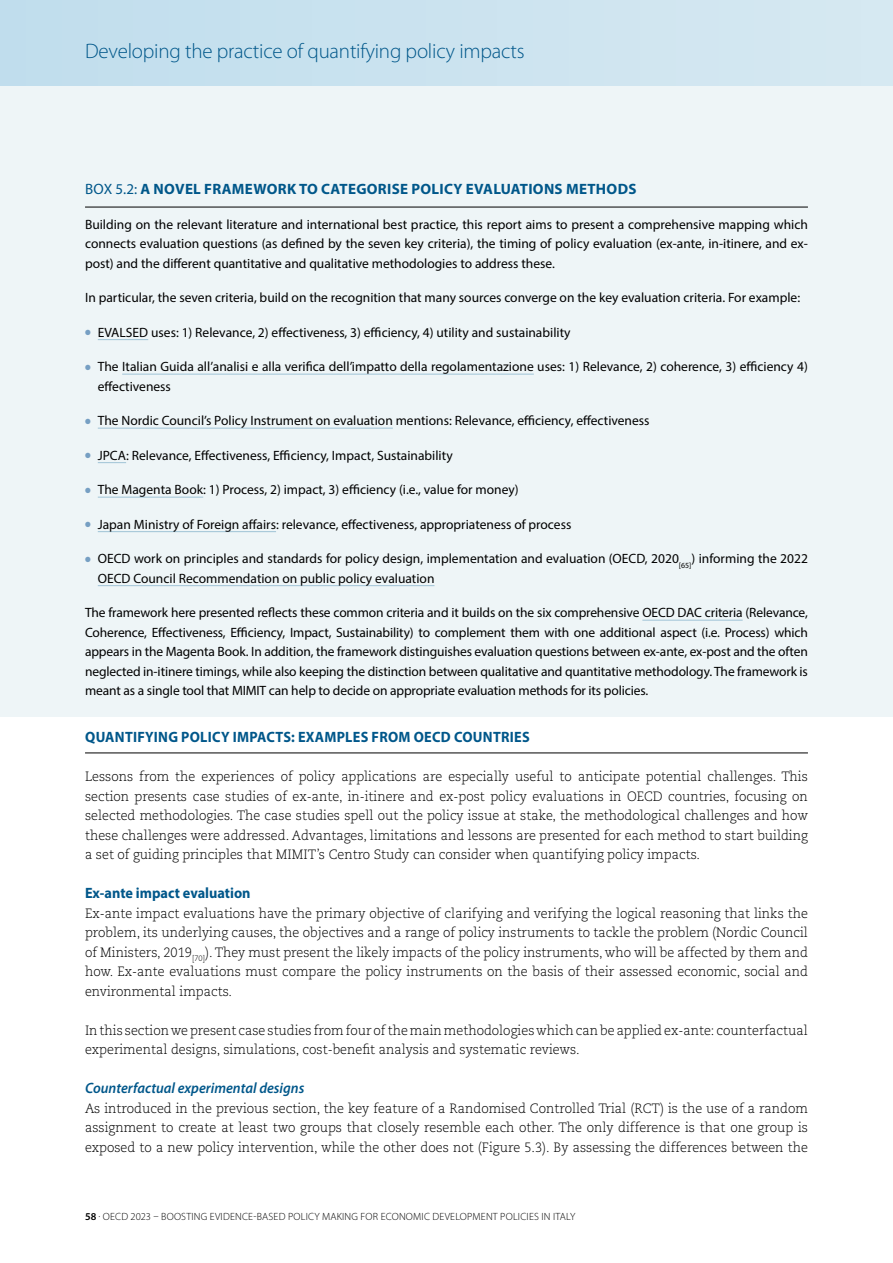
<style>
.page{position:relative;width:893px;height:1263px;background:#fff}
.page>*{position:absolute;margin:0;border:0;box-sizing:border-box;transform-origin:0 0}
.t1{font:300 21px "Myriad Pro";letter-spacing:-.01em;color:#00578a}
.t2{font:700 15px "Myriad Pro";letter-spacing:.02em;color:#00578a}
.t3{font:700 15px "Myriad Pro";letter-spacing:.02em;color:#00578a;scale:.95 1}
.t4{font:italic 600 15px "Myriad Pro";color:#00578a;scale:.95 1}
.t5{font:700 15px "Myriad Pro";color:#00578a;scale:.95 1}
.t6{font:13.5px/19.5px "Myriad Pro";color:#000;text-align:justify}
.t7{font:300 13.5px/19.5px "Caecilia LT Pro 45";color:#000;text-align:justify;scale:.95 1}
.t8{font:300 10.5px "Myriad Pro";letter-spacing:.02em;color:#000}
.s1{font-weight:400}
.s2{color:#769fc3}
.s3{font-weight:600}
</style>
<div class="page">
<div style="left:0;top:0;width:893px;height:716px;background:#eef5f7"></div>
<div style="left:0;top:0;width:893px;height:85px;background:#cbe3ef"></div>
<hr style="left:85px;top:753px;width:723px;height:1px;background:#000">
<hr style="left:85px;top:207px;width:723px;height:1px;background:#000">
<hr style="left:98px;top:339px;width:50px;height:1px;background:#9fc3d6">
<hr style="left:122px;top:374px;width:412px;height:1px;background:#9fc3d6">
<hr style="left:98px;top:428px;width:295px;height:1px;background:#9fc3d6">
<svg style="left:98px;top:462px;width:28px;height:1px"></svg>
<hr style="left:98px;top:497px;width:105px;height:1px;background:#9fc3d6">
<hr style="left:98px;top:531px;width:178px;height:1px;background:#9fc3d6">
<hr style="left:98px;top:585px;width:336px;height:1px;background:#9fc3d6">
<hr style="left:642px;top:620px;width:101px;height:1px;background:#9fc3d6">
<h1 class="t1" style="left:85px;top:39px;width:441px">Developing the practice of quantifying policy impacts</h1>
<p class="t2" style="left:85px;top:179px;width:553px"><span class="s1">BOX 5.2:</span> A NOVEL FRAMEWORK TO CATEGORISE POLICY EVALUATIONS METHODS</p>
<p class="t6" style="left:85px;top:214px;width:724px">Building on the relevant literature and international best practice, this report aims to present a comprehensive mapping which connects evaluation questions (as defined by the seven key criteria), the timing of policy evaluation (ex-ante, in-itinere, and ex&shy;post) and the different quantitative and qualitative methodologies to address these.</p>
<p class="t6" style="left:85px;top:288px;width:717px">In particular, the seven criteria, build on the recognition that many sources converge on the key evaluation criteria. For example:</p>
<p class="t6" style="left:85px;top:322px;width:487px"><span class="s2">●</span> EVALSED uses: 1) Relevance, 2) effectiveness, 3) efficiency, 4) utility and sustainability</p>
<p class="t6" style="left:98px;top:357px;width:712px;text-indent:-13px"><span class="s2">●</span> The Italian Guida all’analisi e alla verifica dell’impatto della regolamentazione uses: 1) Relevance, 2) coherence, 3) efficiency 4) effectiveness</p>
<p class="t6" style="left:85px;top:411px;width:566px"><span class="s2">●</span> The Nordic Council’s Policy Instrument on evaluation mentions: Relevance, efficiency, effectiveness</p>
<p class="t6" style="left:85px;top:445px;width:369px"><span class="s2">●</span> JPCA: Relevance, Effectiveness, Efficiency, Impact, Sustainability</p>
<p class="t6" style="left:85px;top:480px;width:435px"><span class="s2">●</span> The Magenta Book: 1) Process, 2) impact, 3) efficiency (i.e., value for money)</p>
<p class="t6" style="left:85px;top:514px;width:488px"><span class="s2">●</span> Japan Ministry of Foreign affairs: relevance, effectiveness, appropriateness of process</p>
<p class="t6" style="left:98px;top:549px;width:712px;text-indent:-13px"><span class="s2">●</span> OECD work on principles and standards for policy design, implementation and evaluation (OECD, 2020<sub>[65]</sub>) informing the 2022<br>OECD Council Recommendation on public policy evaluation</p>
<p class="t6" style="left:85px;top:603px;width:724px">The framework here presented reflects these common criteria and it builds on the six comprehensive OECD DAC criteria (Relevance, Coherence, Effectiveness, Efficiency, Impact, Sustainability) to complement them with one additional aspect (i.e. Process) which appears in the Magenta Book. In addition, the framework distinguishes evaluation questions between ex-ante, ex-post and the often neglected in-itinere timings, while also keeping the distinction between qualitative and quantitative methodology. The framework is meant as a single tool that MIMIT can help to decide on appropriate evaluation methods for its policies.</p>
<p class="t3" style="left:85px;top:727px;width:469px">QUANTIFYING POLICY IMPACTS: EXAMPLES FROM OECD COUNTRIES</p>
<p class="t7" style="left:85px;top:766px;width:762px">Lessons from the experiences of policy applications are especially useful to anticipate potential challenges. This section presents case studies of ex-ante, in-itinere and ex-post policy evaluations in OECD countries, focusing on selected methodologies. The case studies spell out the policy issue at stake, the methodological challenges and how these challenges were addressed. Advantages, limitations and lessons are presented for each method to start building a set of guiding principles that MIMIT’s Centro Study can consider when quantifying policy impacts.</p>
<p class="t5" style="left:85px;top:883px;width:176px">Ex-ante impact evaluation</p>
<p class="t7" style="left:85px;top:903px;width:762px">Ex-ante impact evaluations have the primary objective of clarifying and verifying the logical reasoning that links the problem, its underlying causes, the objectives and a range of policy instruments to tackle the problem (Nordic Council of Ministers, 2019<sub>[70]</sub>). They must present the likely impacts of the policy instruments, who will be affected by them and how. Ex-ante evaluations must compare the policy instruments on the basis of their assessed economic, social and environmental impacts.</p>
<p class="t7" style="left:85px;top:1020px;width:762px">In this section we present case studies from four of the main methodologies which can be applied ex-ante: counterfactual experimental designs, simulations, cost-benefit analysis and systematic reviews.</p>
<p class="t4" style="left:85px;top:1078px;width:232px">Counterfactual experimental designs</p>
<p class="t7" style="left:85px;top:1098px;width:762px">As introduced in the previous section, the key feature of a Randomised Controlled Trial (RCT) is the use of a random assignment to create at least two groups that closely resemble each other. The only difference is that one group is exposed to a new policy intervention, while the other does not (Figure 5.3). By assessing the differences between the</p>
<p class="t8" style="left:85px;top:1210px;width:492px"><span class="s3">58</span> . OECD 2023 – BOOSTING EVIDENCE-BASED POLICY MAKING FOR ECONOMIC DEVELOPMENT POLICIES IN ITALY</p>
</div>
